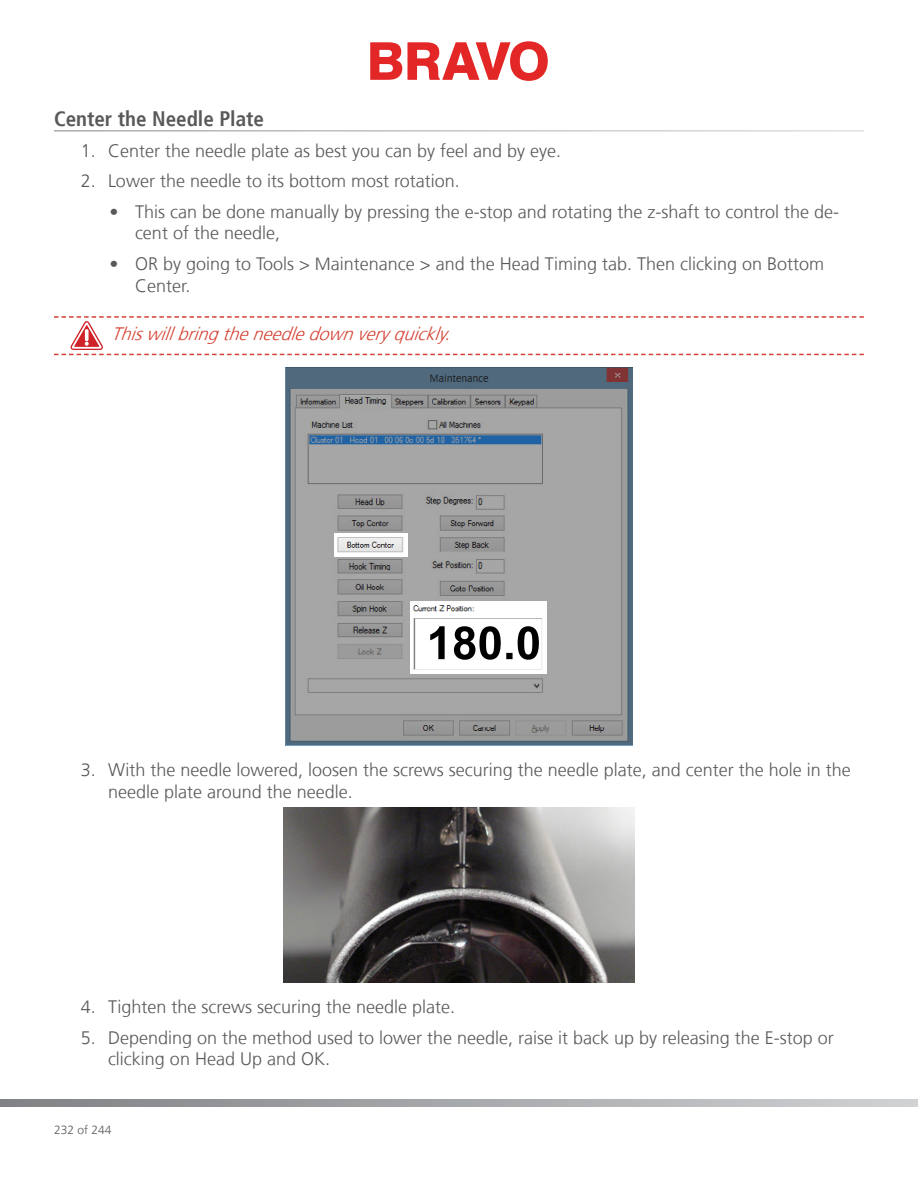
<style>
.page{position:relative;width:918px;height:1188px;background:#fff}
.page>*{position:absolute;margin:0;border:0;box-sizing:border-box;transform-origin:0 0}
.t1{font:700 condensed 21px "Frutiger";color:#58595b}
.t2{font:300 18px/21.6px "Frutiger";color:#58595b}
.t3{font:italic 300 18px "Frutiger";color:#d54134}
.t4{font:300 12px "Frutiger";color:#58595b}
.s1{color:#fff}
</style>
<div class="page">
<svg style="left:1px;top:1099px;width:917px;height:8px"></svg>
<svg style="left:370px;top:41px;width:178px;height:40px"></svg>
<svg style="left:54px;top:316px;width:810px;height:2px"></svg>
<svg style="left:54px;top:354px;width:810px;height:1px"></svg>
<svg style="left:286px;top:368px;width:346px;height:378px;fill:#a6a6a6"></svg>
<img style="left:334px;top:534px;width:74px;height:22px">
<img style="left:411px;top:602px;width:136px;height:71px">
<div style="left:417px;top:620px;width:123px;height:48px;background:#fff"></div>
<svg style="left:430px;top:626px;width:109px;height:34px"></svg>
<img style="left:284px;top:807px;width:350px;height:175px">
<p class="t1" style="left:54px;top:106px;width:212px">Center the Needle Plate</p>
<p class="t2" style="left:81px;top:140px;width:482px">1. Center the needle plate as best you can by feel and by eye.</p>
<p class="t2" style="left:81px;top:170px;width:380px">2. Lower the needle to its bottom most rotation.</p>
<p class="t2" style="left:135px;top:201px;width:706px;text-indent:-26px">• This can be done manually by pressing the e-stop and rotating the z-shaft to control the de&shy;cent of the needle,</p>
<p class="t2" style="left:135px;top:253px;width:691px;text-indent:-26px">• OR by going to Tools &gt; Maintenance &gt; and the Head Timing tab. Then clicking on Bottom<br>Center.</p>
<p class="t3" style="left:70px;top:324px;width:388px"><span class="s1">•</span> Thiswillbringtheneedledownvery quickly.</p>
<p class="t2" style="left:108px;top:759px;width:744px;text-indent:-27px">3. With the needle lowered, loosen the screws securing the needle plate, and center the hole in the needle plate around the needle.</p>
<p class="t2" style="left:81px;top:996px;width:376px">4. Tighten the screws securing the needle plate.</p>
<p class="t2" style="left:108px;top:1027px;width:727px;text-indent:-27px">5. Depending on the method used to lower the needle, raise it back up by releasing the E-stop or clicking on Head Up and OK.</p>
<p class="t4" style="left:54px;top:1123px;width:59px">232 of 244</p>
</div>
